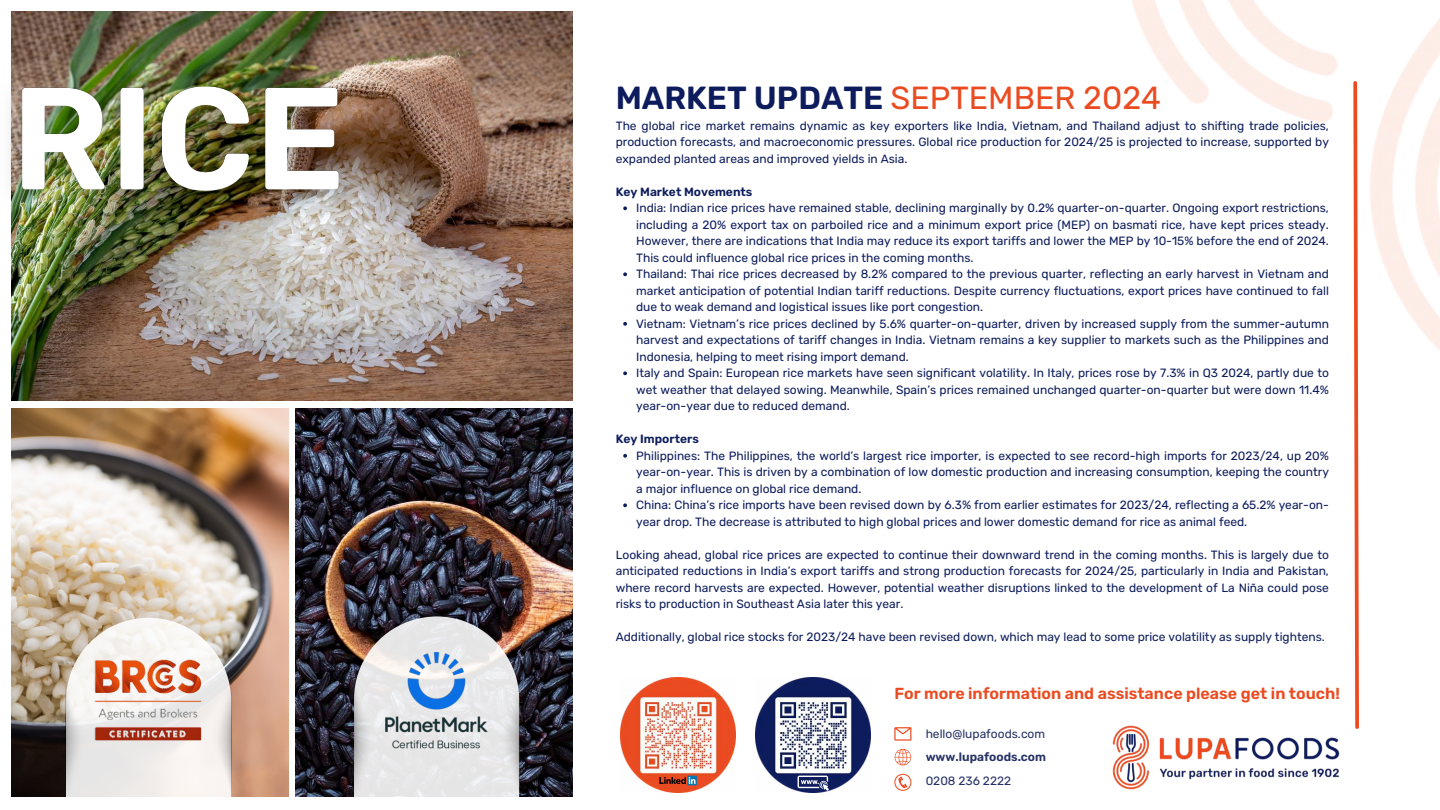
<style>
.page{position:relative;width:1440px;height:810px;background:#fff}
.page>*{position:absolute;margin:0;border:0;box-sizing:border-box;transform-origin:0 0}
.t1{font:32px "Rubik";color:#eb4b21}
.t2{font:600 16px "Rubik";color:#eb4b21}
.t3{font:12px/16.5px "Rubik";color:#0d1c5c;text-align:justify}
.t4{font:12px "Rubik";color:#253164}
.t5{font:600 12px "Rubik";color:#0d1c5c}
.t6{font:600 12px "Rubik";color:#253164}
.s1{font-weight:600;color:#0d1c5c}
</style>
<div class="page">
<img style="left:11px;top:11px;width:561px;height:390px">
<img style="left:11px;top:408px;width:277px;height:389px">
<img style="left:296px;top:408px;width:276px;height:389px">
<img style="left:1131px;top:0;width:309px;height:350px">
<svg style="left:1351px;top:79px;width:10px;height:626px"></svg>
<img style="left:1112px;top:705px;width:247px;height:85px">
<svg style="left:894px;top:727px;width:17px;height:14px"></svg>
<svg style="left:894px;top:774px;width:17px;height:17px"></svg>
<svg style="left:894px;top:749px;width:17px;height:17px"></svg>
<img style="left:620px;top:677px;width:116px;height:116px">
<img style="left:755px;top:677px;width:116px;height:116px">
<svg style="left:798px;top:776px;width:31px;height:15px"></svg>
<svg style="left:66px;top:618px;width:165px;height:179px"></svg>
<img style="left:86px;top:659px;width:125px;height:86px">
<svg style="left:354px;top:616px;width:165px;height:181px;background:#c6c1c1"></svg>
<img style="left:386px;top:653px;width:101px;height:97px">
<img style="left:66px;top:681px;width:25px;height:116px">
<img style="left:494px;top:681px;width:25px;height:116px">
<img style="left:206px;top:681px;width:25px;height:116px">
<svg style="left:687px;top:776px;width:10px;height:9px"></svg>
<svg style="left:659px;top:777px;width:36px;height:7px"></svg>
<img style="left:10px;top:54px;width:364px;height:177px">
<svg style="left:623px;top:206px;width:4px;height:4px"></svg>
<svg style="left:623px;top:272px;width:4px;height:4px"></svg>
<svg style="left:623px;top:322px;width:4px;height:4px"></svg>
<svg style="left:623px;top:371px;width:4px;height:4px"></svg>
<svg style="left:623px;top:454px;width:4px;height:4px"></svg>
<svg style="left:623px;top:503px;width:4px;height:4px"></svg>
<img style="left:354px;top:681px;width:25px;height:116px">
<h1 class="t1" style="left:616px;top:80px;width:547px"><span class="s1">MARKET UPDATE</span> SEPTEMBER 2024</h1>
<p class="t3" style="left:616px;top:118px;width:715px">The global rice market remains dynamic as key exporters like India, Vietnam, and Thailand adjust to shifting trade policies, production forecasts, and macroeconomic pressures. Global rice production for 2024/25 is projected to increase, supported by expanded planted areas and improved yields in Asia.</p>
<p class="t5" style="left:616px;top:185px;width:138px">Key Market Movements</p>
<p class="t3" style="left:636px;top:200px;width:694px;text-align:left">India: Indian rice prices have remained stable, declining marginally by 0.2% quarter-on-quarter. Ongoing export restrictions, including a 20% export tax on parboiled rice and a minimum export price (MEP) on basmati rice, have kept prices steady.<br>However, there are indications that India may reduce its export tariffs and lower the MEP by 10-15% before the end of 2024.<br>This could influence global rice prices in the coming months.<br>Thailand: Thai rice prices decreased by 8.2% compared to the previous quarter, reflecting an early harvest in Vietnam and market anticipation of potential Indian tariff reductions. Despite currency fluctuations, export prices have continued to fall due to weak demand and logistical issues like port congestion.<br>Vietnam: Vietnam’s rice prices declined by 5.6% quarter-on-quarter, driven by increased supply from the summer-autumn harvest and expectations of tariff changes in India. Vietnam remains a key supplier to markets such as the Philippines and Indonesia, helping to meet rising import demand.<br>Italy and Spain: European rice markets have seen significant volatility. In Italy, prices rose by 7.3% in Q3 2024, partly due to wet weather that delayed sowing. Meanwhile, Spain’s prices remained unchanged quarter-on-quarter but were down 11.4% year-on-year due to reduced demand.</p>
<p class="t5" style="left:616px;top:433px;width:85px">Key Importers</p>
<p class="t3" style="left:636px;top:448px;width:694px;text-align:left">Philippines: The Philippines, the world’s largest rice importer, is expected to see record-high imports for 2023/24, up 20% year-on-year. This is driven by a combination of low domestic production and increasing consumption, keeping the country a major influence on global rice demand.<br>China: China’s rice imports have been revised down by 6.3% from earlier estimates for 2023/24, reflecting a 65.2% year-on&shy;year drop. The decrease is attributed to high global prices and lower domestic demand for rice as animal feed.</p>
<p class="t3" style="left:616px;top:547px;width:715px">Looking ahead, global rice prices are expected to continue their downward trend in the coming months. This is largely due to anticipated reductions in India’s export tariffs and strong production forecasts for 2024/25, particularly in India and Pakistan, where record harvests are expected. However, potential weather disruptions linked to the development of La Niña could pose risks to production in Southeast Asia later this year.</p>
<p class="t3" style="left:616px;top:629px;width:711px">Additionally, global rice stocks for 2023/24 have been revised down, which may lead to some price volatility as supply tightens.</p>
<h2 class="t2" style="left:894px;top:685px;width:447px">For more information and assistance please get in touch!</h2>
<p class="t4" style="left:926px;top:727px;width:121px">hello@lupafoods.com</p>
<p class="t4" style="left:926px;top:774px;width:87px">0208 236 2222</p>
<p class="t6" style="left:926px;top:750px;width:122px">www.lupafoods.com</p>
</div>
